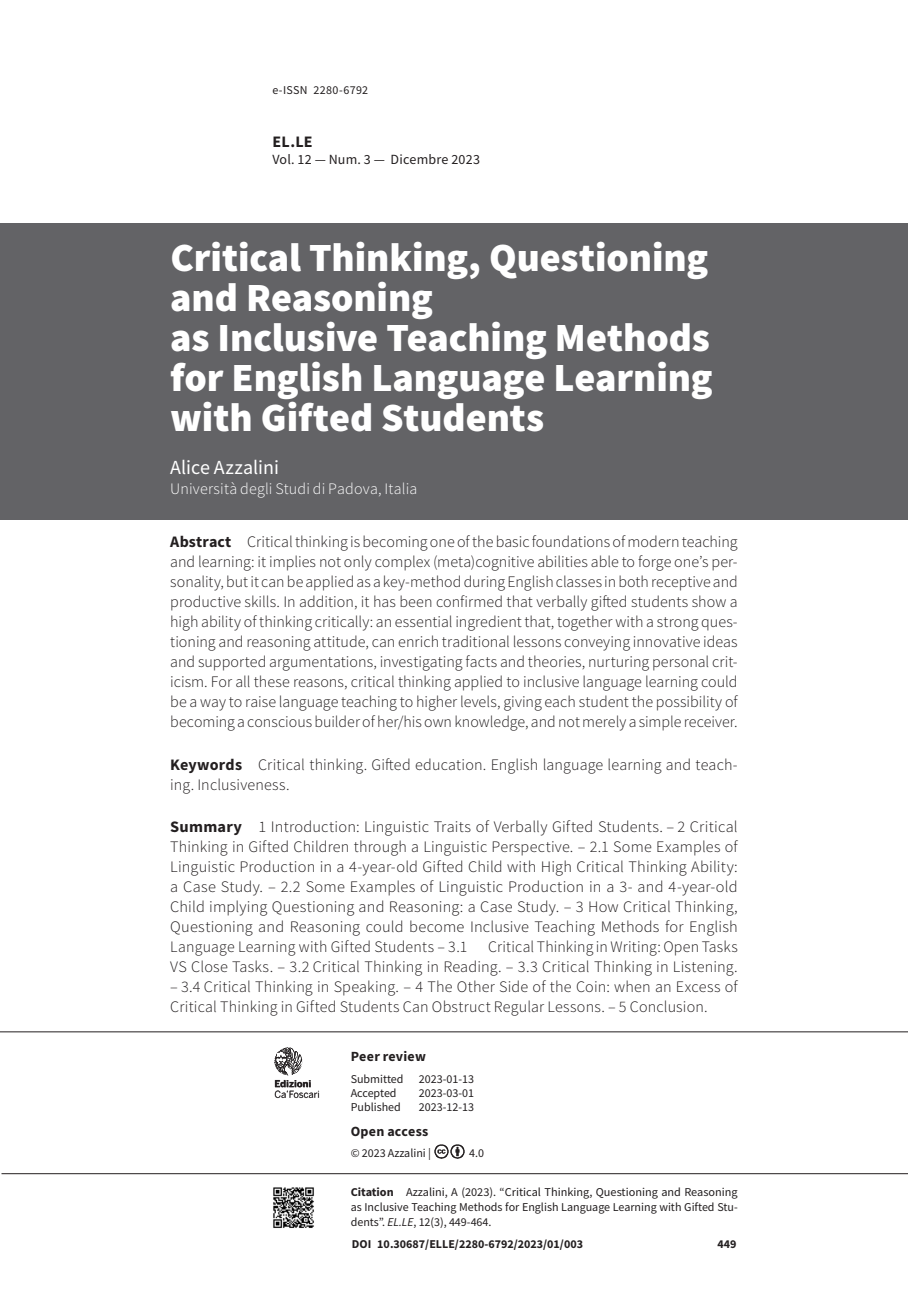
<style>
.page{position:relative;width:908px;height:1304px;background:#fff}
.page>*{position:absolute;margin:0;border:0;box-sizing:border-box;transform-origin:0 0}
.t1{font:900 40px/40px "Source Sans Pro";color:#fff}
.t2{font:20px "Source Sans Pro";color:#fff}
.t3{font:300 16px/20px "Source Sans Pro";letter-spacing:.01em;color:#231f20;text-align:justify}
.t4{font:300 16px "Source Sans Pro";letter-spacing:.01em;color:#fff}
.t5{font:700 16px "Source Sans Pro";color:#231f20}
.t6{font:14px "Source Sans Pro";letter-spacing:.015em;color:#231f20}
.t7{font:700 14px "Source Sans Pro";letter-spacing:.02em;color:#231f20}
.t8{font:12px/15px "Source Sans Pro";color:#231f20;text-align:justify}
.t9{font:700 12px "Source Sans Pro";color:#231f20}
.t10{font:12px "Source Sans Pro";letter-spacing:.025em;color:#231f20}
.t11{font:9.6px "Benton Sans";letter-spacing:-.01em;color:#231f20}
.t12{font:700 9.6px "Benton Sans";color:#231f20}
.s1{font-weight:700}
.s2{font-style:italic}
</style>
<div class="page">
<hr style="left:2px;top:1173px;width:905px;height:1px;background:#231f20">
<hr style="left:0;top:1031px;width:907px;height:1px;background:#231f20">
<img style="left:434px;top:1144px;width:31px;height:15px">
<img style="left:273px;top:1187px;width:41px;height:41px">
<svg style="left:274px;top:1047px;width:45px;height:51px"></svg>
<div style="left:0;top:223px;width:907px;height:296px;background:#636366"></div>
<p class="t10" style="left:272px;top:82px;width:97px">e-ISSN 2280-6792</p>
<p class="t5" style="left:272px;top:131px;width:42px">EL.LE</p>
<p class="t6" style="left:272px;top:150px;width:209px">Vol. 12 — Num. 3 — Dicembre 2023</p>
<h1 class="t1" style="left:170px;top:237px;width:543px">Critical Thinking, Questioning and Reasoning<br>as Inclusive Teaching Methods for English Language Learning with Gifted Students</h1>
<p class="t2" style="left:170px;top:455px;width:110px">Alice Azzalini</p>
<p class="t4" style="left:170px;top:479px;width:248px">Università degli Studi di Padova, Italia</p>
<p class="t3" style="left:170px;top:532px;width:568px"><span class="s1">Abstract</span> Critical thinking is becoming one of the basic foundations of modern teaching and learning: it implies not only complex (meta)cognitive abilities able to forge one’s per‑ sonality, but it can be applied as a key‑method during English classes in both receptive and productive skills. In addition, it has been confirmed that verbally gifted students show a high ability of thinking critically: an essential ingredient that, together with a strong ques‑ tioning and reasoning attitude, can enrich traditional lessons conveying innovative ideas and supported argumentations, investigating facts and theories, nurturing personal crit‑ icism. For all these reasons, critical thinking applied to inclusive language learning could be a way to raise language teaching to higher levels, giving each student the possibility of becoming a conscious builder of her/his own knowledge, and not merely a simple receiver.</p>
<p class="t3" style="left:170px;top:754px;width:568px"><span class="s1">Keywords</span> Critical thinking. Gifted education. English language learning and teach‑ ing. Inclusiveness.</p>
<p class="t3" style="left:170px;top:817px;width:568px"><span class="s1">Summary</span> 1 Introduction: Linguistic Traits of Verbally Gifted Students. – 2 Critical Thinking in Gifted Children through a Linguistic Perspective. – 2.1 Some Examples of Linguistic Production in a 4‑year‑old Gifted Child with High Critical Thinking Ability: a Case Study. – 2.2 Some Examples of Linguistic Production in a 3‑ and 4‑year‑old Child implying Questioning and Reasoning: a Case Study. – 3 How Critical Thinking, Questioning and Reasoning could become Inclusive Teaching Methods for English Language Learning with Gifted Students – 3.1</p>
<p class="t3" style="left:170px;top:937px;width:568px;text-align:right">Critical Thinking in Writing: Open Tasks<br>VS Close Tasks. – 3.2 Critical Thinking in Reading. – 3.3 Critical Thinking in Listening.</p>
<p class="t3" style="left:170px;top:977px;width:569px">– 3.4 Critical Thinking in Speaking. – 4 The Other Side of the Coin: when an Excess of<br>Critical Thinking in Gifted Students Can Obstruct Regular Lessons. – 5 Conclusion.</p>
<p class="t12" style="left:274px;top:1078px;width:38px">Edizioni</p>
<p class="t11" style="left:274px;top:1088px;width:47px">Ca’Foscari</p>
<p class="t7" style="left:350px;top:1046px;width:77px">Peer review</p>
<p class="t8" style="left:350px;top:1071px;width:54px">Submitted</p>
<p class="t8" style="left:418px;top:1071px;width:57px">2023-01-13</p>
<p class="t8" style="left:350px;top:1085px;width:47px">Accepted</p>
<p class="t8" style="left:418px;top:1085px;width:57px">2023-03-01</p>
<p class="t8" style="left:350px;top:1099px;width:52px">Published</p>
<p class="t8" style="left:418px;top:1099px;width:57px">2023-12-13</p>
<p class="t7" style="left:350px;top:1122px;width:79px">Open access</p>
<p class="t8" style="left:350px;top:1145px;width:82px">© 2023 Azzalini |</p>
<p class="t8" style="left:469px;top:1145px;width:16px">4.0</p>
<p class="t8" style="left:350px;top:1184px;width:388px"><span class="s1">Citation</span> Azzalini, A (2023). “Critical Thinking, Questioning and Reasoning as Inclusive Teaching Methods for English Language Learning with Gifted Stu&shy;dents”. <span class="s2">EL.LE</span>, 12(3), 449-464.</p>
<p class="t9" style="left:351px;top:1235px;width:233px">DOI 10.30687/ELLE/2280-6792/2023/01/003</p>
<p class="t9" style="left:717px;top:1236px;width:21px">449</p>
</div>
